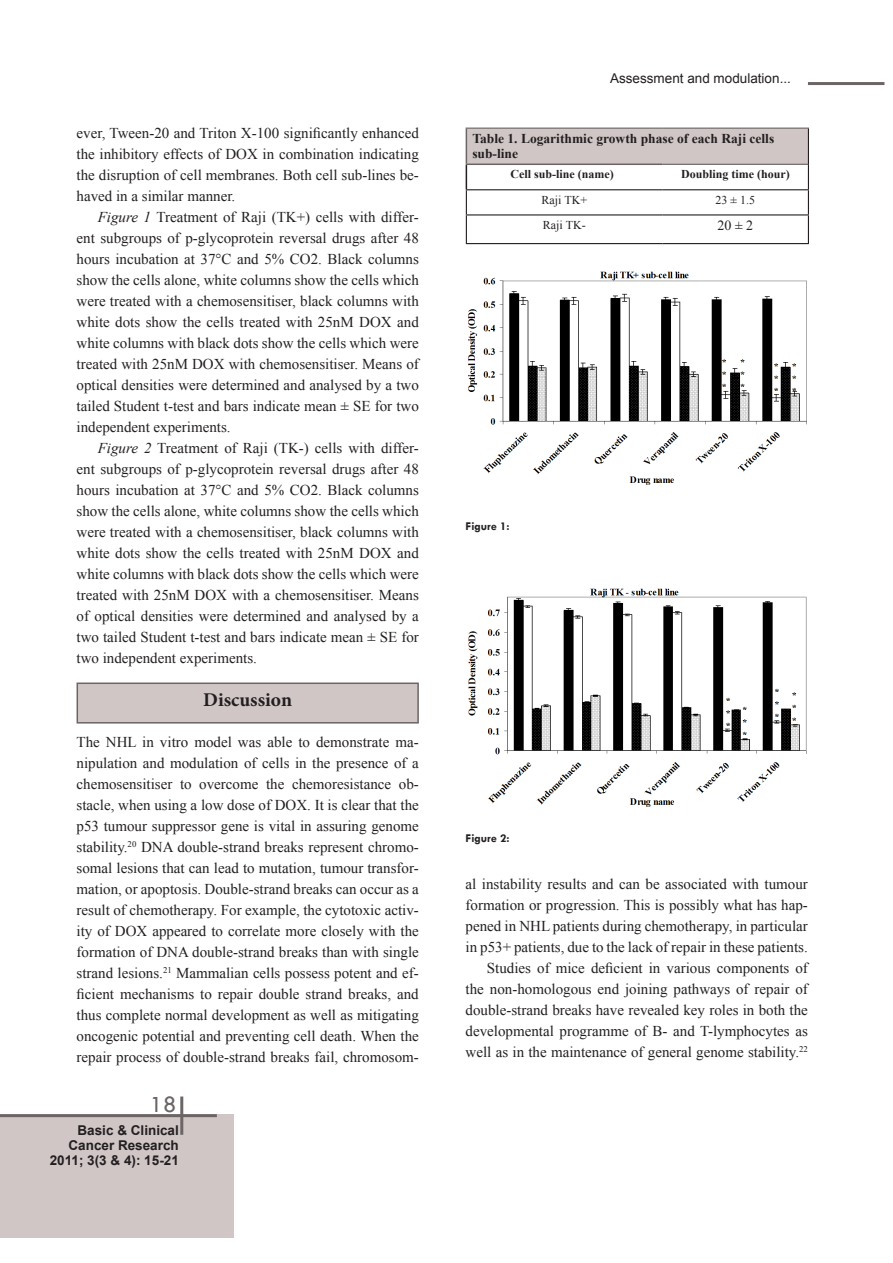
<style>
.page{position:relative;width:893px;height:1263px;background:#fff}
.page>*{position:absolute;margin:0;border:0;box-sizing:border-box;transform-origin:0 0}
.t1{font:24px "Tw Cen";color:#6b6565}
.matn_abstract{font:700 19.5px "Minion Pro";color:#231f20}
.متن_اصلی{font:15px/21px "Times New Roman";color:#231f20;text-align:justify}
.t2{font:13.95px "Times New Roman";color:#231f20}
.t3{font:700 13.5px/15px "Times New Roman";color:#231f20}
.t4{font:700 13.5px "Arial";color:#231f20}
.onvane_article{font:13.5px "Arial";color:#231f20}
.عنوان_مقاله{font:700 12px "Times New Roman";color:#231f20}
.t5{font:12px "Times New Roman";color:#231f20}
.matn_abstract-2{font:700 12px "Tw Cen";color:#231f20}
.s1{font-style:italic}
</style>
<div class="page">
<div style="left:0;top:1114px;width:234px;height:123px;background:#cfc6c5"></div>
<hr style="left:0;top:1114px;width:217px;height:3px;background:#6b6565">
<hr style="left:808px;top:82px;width:76px;height:3px;background:#6b6565">
<hr style="left:180px;top:1096px;width:3px;height:39px;background:#6b6565">
<div style="left:466px;top:128px;width:342px;height:36px;background:#cfc6c5"></div>
<hr style="left:466px;top:129px;width:1px;height:35px;background:#6b6565">
<hr style="left:466px;top:164px;width:196px;height:1px;background:#6b6565">
<hr style="left:466px;top:189px;width:196px;height:1px;background:#231f20">
<svg style="left:466px;top:165px;width:1px;height:78px"></svg>
<hr style="left:662px;top:164px;width:146px;height:1px;background:#6b6565">
<hr style="left:662px;top:189px;width:147px;height:1px;background:#231f20">
<hr style="left:466px;top:128px;width:196px;height:1px;background:#6b6565">
<hr style="left:662px;top:128px;width:147px;height:1px;background:#6b6565">
<hr style="left:808px;top:129px;width:1px;height:35px;background:#231f20">
<hr style="left:466px;top:214px;width:196px;height:1px;background:#231f20">
<hr style="left:662px;top:214px;width:147px;height:1px;background:#231f20">
<svg style="left:808px;top:164px;width:1px;height:79px"></svg>
<hr style="left:466px;top:243px;width:196px;height:1px;background:#231f20">
<hr style="left:662px;top:243px;width:147px;height:1px;background:#231f20">
<img style="left:467px;top:271px;width:340px;height:214px">
<img style="left:468px;top:588px;width:339px;height:219px">
<div style="left:77px;top:682px;width:342px;height:41px;background:#cfc6c5;border:2px solid #6b6565"></div>
<p class="متن_اصلی" style="left:77px;top:122px;width:344px">ever, Tween-20 and Triton X-100 significantly enhanced the inhibitory effects of DOX in combination indicating the disruption of cell membranes. Both cell sub-lines be&shy;haved in a similar manner.</p>
<p class="متن_اصلی" style="left:77px;top:206px;width:344px;text-indent:21px"><span class="s1">Figure 1</span> Treatment of Raji (TK+) cells with differ&shy;ent subgroups of p-glycoprotein reversal drugs after 48 hours incubation at 37°C and 5% CO2. Black columns show the cells alone, white columns show the cells which were treated with a chemosensitiser, black columns with white dots show the cells treated with 25nM DOX and white columns with black dots show the cells which were treated with 25nM DOX with chemosensitiser. Means of optical densities were determined and analysed by a two tailed Student t-test and bars indicate mean ± SE for two independent experiments.</p>
<p class="متن_اصلی" style="left:77px;top:437px;width:344px;text-indent:21px"><span class="s1">Figure 2</span> Treatment of Raji (TK-) cells with differ&shy;ent subgroups of p-glycoprotein reversal drugs after 48 hours incubation at 37°C and 5% CO2. Black columns show the cells alone, white columns show the cells which were treated with a chemosensitiser, black columns with white dots show the cells treated with 25nM DOX and white columns with black dots show the cells which were treated with 25nM DOX with a chemosensitiser. Means of optical densities were determined and analysed by a two tailed Student t-test and bars indicate mean ± SE for two independent experiments.</p>
<p class="matn_abstract" style="left:203px;top:686px;width:91px">Discussion</p>
<p class="متن_اصلی" style="left:77px;top:731px;width:344px">The NHL in vitro model was able to demonstrate ma&shy;nipulation and modulation of cells in the presence of a chemosensitiser to overcome the chemoresistance ob&shy;stacle, when using a low dose of DOX. It is clear that the p53 tumour suppressor gene is vital in assuring genome stability.<sup>20</sup> DNA double-strand breaks represent chromo&shy;somal lesions that can lead to mutation, tumour transfor&shy;mation, or apoptosis. Double-strand breaks can occur as a result of chemotherapy. For example, the cytotoxic activ&shy;ity of DOX appeared to correlate more closely with the formation of DNA double-strand breaks than with single strand lesions.<sup>21</sup> Mammalian cells possess potent and ef&shy;ficient mechanisms to repair double strand breaks, and thus complete normal development as well as mitigating oncogenic potential and preventing cell death. When the repair process of double-strand breaks fail, chromosom-</p>
<h1 class="t1" style="left:150px;top:1090px;width:28px">18</h1>
<p class="t4" style="left:78px;top:1121px;width:103px">Basic &amp; Clinical</p>
<p class="t4" style="left:69px;top:1136px;width:112px">Cancer Research</p>
<p class="t4" style="left:50px;top:1151px;width:131px">2011; 3(3 &amp; 4): 15-21</p>
<p class="onvane_article" style="left:610px;top:70px;width:182px">Assessment and modulation...</p>
<p class="t3" style="left:472px;top:131px;width:303px">Table 1. Logarithmic growth phase of each Raji cells sub-line</p>
<p class="عنوان_مقاله" style="left:511px;top:166px;width:105px">Cell sub-line (name)</p>
<p class="عنوان_مقاله" style="left:681px;top:166px;width:110px">Doubling time (hour)</p>
<p class="t5" style="left:542px;top:192px;width:47px">Raji TK+</p>
<p class="t5" style="left:716px;top:192px;width:41px">23 ± 1.5</p>
<p class="t5" style="left:543px;top:217px;width:44px">Raji TK-</p>
<p class="t2" style="left:717px;top:216px;width:37px">20 ± 2</p>
<p class="matn_abstract-2" style="left:466px;top:519px;width:46px">Figure 1:</p>
<p class="matn_abstract-2" style="left:466px;top:831px;width:46px">Figure 2:</p>
<p class="متن_اصلی" style="left:466px;top:873px;width:344px">al instability results and can be associated with tumour formation or progression. This is possibly what has hap&shy;pened in NHL patients during chemotherapy, in particular in p53+ patients, due to the lack of repair in these patients.</p>
<p class="متن_اصلی" style="left:466px;top:957px;width:344px;text-indent:21px">Studies of mice deficient in various components of the non-homologous end joining pathways of repair of double-strand breaks have revealed key roles in both the developmental programme of B- and T-lymphocytes as well as in the maintenance of general genome stability.<sup>22</sup></p>
</div>
